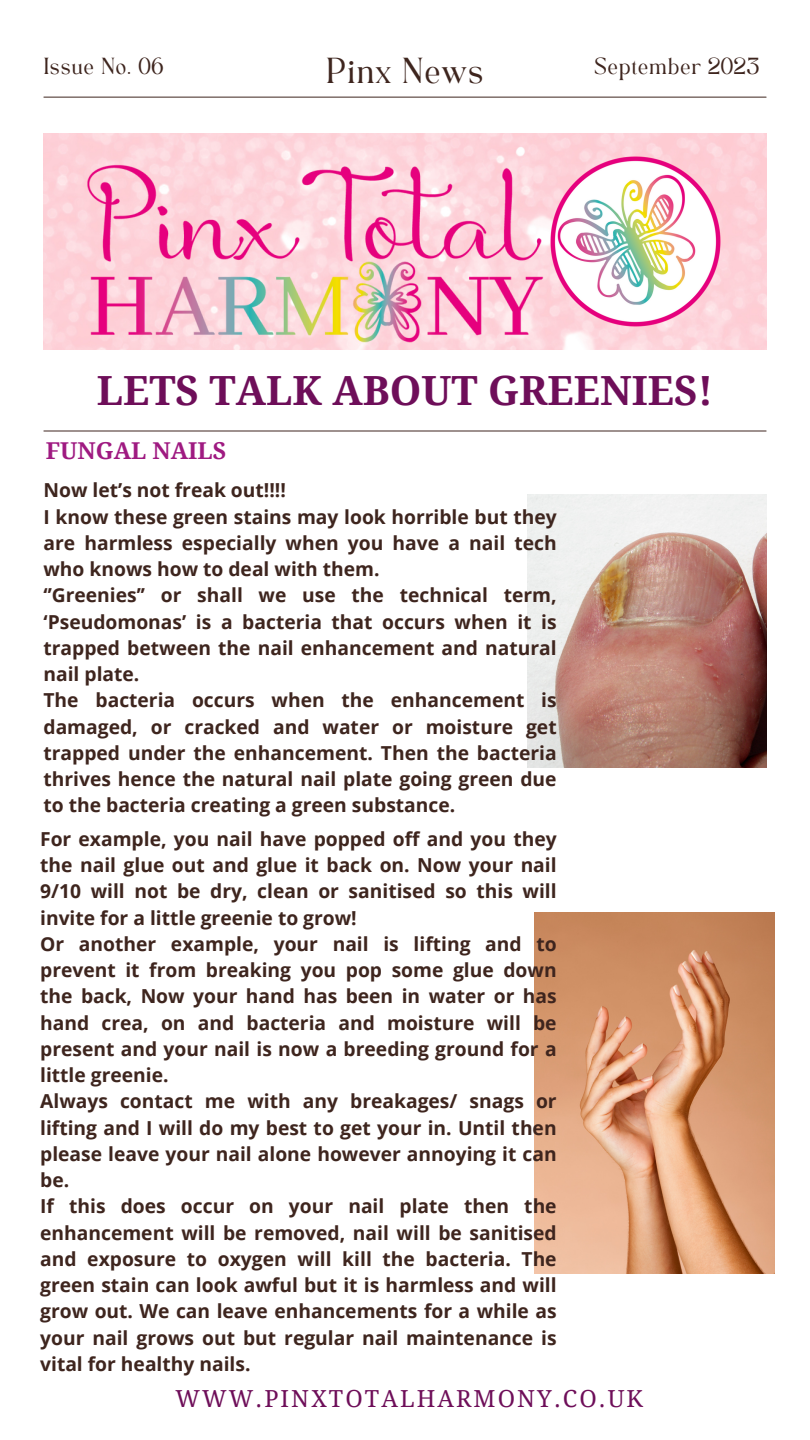
<style>
.page{position:relative;width:810px;height:1440px;background:#fff}
.page>*{position:absolute;margin:0;border:0;box-sizing:border-box;transform-origin:0 0}
.t1{font:700 40.2px "Droid Serif";color:#6e0e59}
.t2{font:25.3px "TAN Angleton";color:#3e251e}
.t3{font:23.5px "Droid Serif";letter-spacing:.09em;color:#6e0e59}
.t4{font:700 23.2px "Droid Serif";color:#9f1a81}
.t5{font:700 19.3px/26.2px "Open Sans";color:#3e251e;text-align:justify}
.t6{font:16.3px "TAN Angleton";color:#3e251e}
</style>
<div class="page">
<hr style="left:44px;top:97px;width:722px;height:1px;background:#3e251e">
<hr style="left:44px;top:431px;width:722px;height:1px;background:#3e251e">
<img style="left:582px;top:148px;width:147px;height:186px">
<img style="left:51px;top:136px;width:531px;height:210px">
<img style="left:528px;top:494px;width:239px;height:274px">
<img style="left:535px;top:912px;width:240px;height:361px">
<p class="t6" style="left:44px;top:57px;width:122px">Issue No. 06</p>
<p class="t2" style="left:326px;top:57px;width:160px">Pinx News</p>
<p class="t6" style="left:594px;top:57px;width:167px">September 2023</p>
<p class="t1" style="left:97px;top:368px;width:618px">LETS TALK ABOUT GREENIES!</p>
<p class="t4" style="left:46px;top:438px;width:182px">FUNGAL NAILS</p>
<p class="t5" style="left:44px;top:477px;width:244px">Now let’s not freak out!!!!</p>
<p class="t5" style="left:44px;top:503px;width:515px">I know these green stains may look horrible but they are harmless especially when you have a nail tech who knows how to deal with them.</p>
<p class="t5" style="left:44px;top:582px;width:515px">‘’Greenies’’ or shall we use the technical term, ‘Pseudomonas’ is a bacteria that occurs when it is trapped between the nail enhancement and natural nail plate.</p>
<p class="t5" style="left:44px;top:687px;width:515px">The bacteria occurs when the enhancement is damaged, or cracked and water or moisture get trapped under the enhancement. Then the bacteria thrives hence the natural nail plate going green due to the bacteria creating a green substance.</p>
<p class="t5" style="left:40px;top:825px;width:518px">For example, you nail have popped off and you they the nail glue out and glue it back on. Now your nail 9/10 will not be dry, clean or sanitised so this will invite for a little greenie to grow!</p>
<p class="t5" style="left:40px;top:930px;width:518px">Or another example, your nail is lifting and to prevent it from breaking you pop some glue down the back, Now your hand has been in water or has hand crea, on and bacteria and moisture will be present and your nail is now a breeding ground for a little greenie.</p>
<p class="t5" style="left:40px;top:1088px;width:518px">Always contact me with any breakages/ snags or lifting and I will do my best to get your in. Until then please leave your nail alone however annoying it can be.</p>
<p class="t5" style="left:40px;top:1193px;width:518px">If this does occur on your nail plate then the enhancement will be removed, nail will be sanitised and exposure to oxygen will kill the bacteria. The green stain can look awful but it is harmless and will grow out. We can leave enhancements for a while as your nail grows out but regular nail maintenance is vital for healthy nails.</p>
<p class="t3" style="left:175px;top:1385px;width:469px">WWW.PINXTOTALHARMONY.CO.UK</p>
</div>
